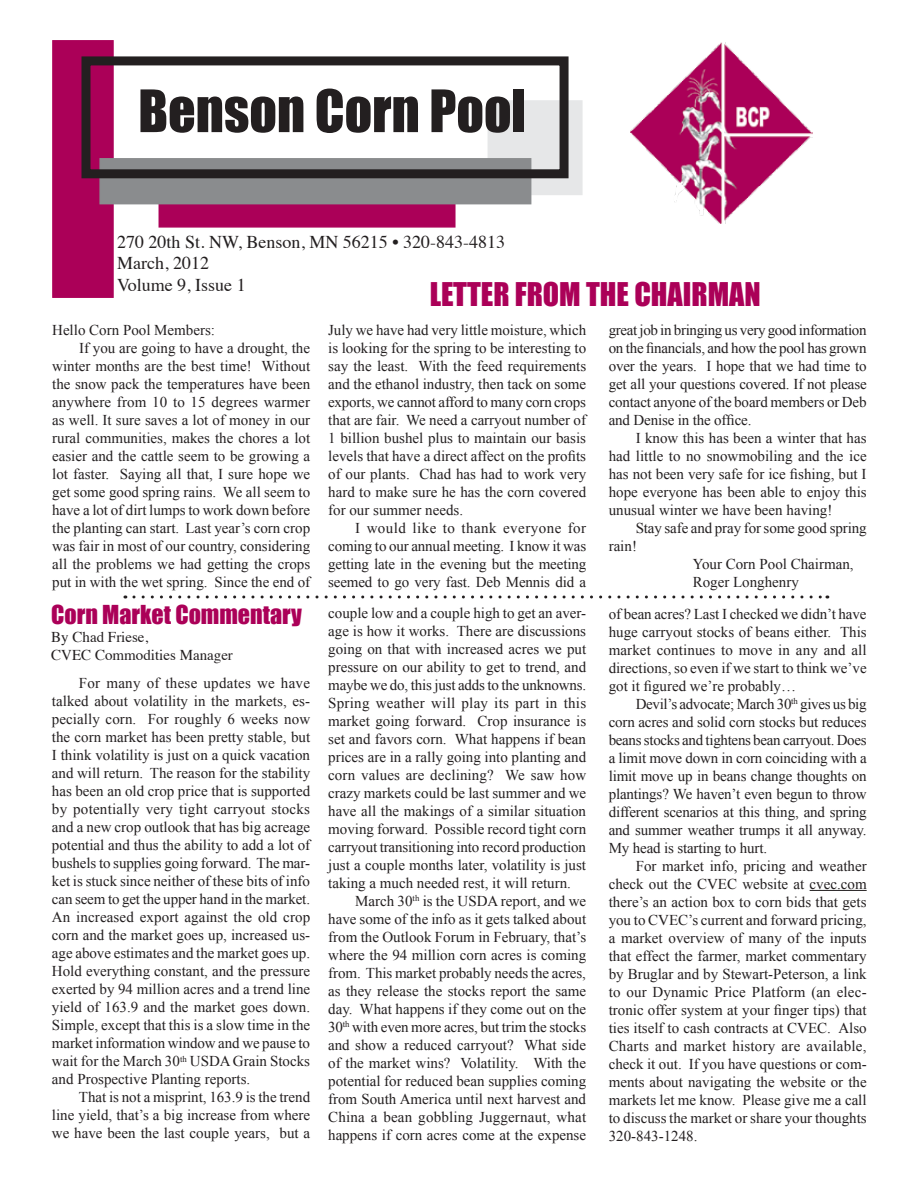
<style>
.page{position:relative;width:918px;height:1188px;background:#fff}
.page>*{position:absolute;margin:0;border:0;box-sizing:border-box;transform-origin:0 0}
.t1{font:54px "Impact";color:#231f20}
.t2{font:30px "Impact";color:#ab0058}
.t3{font:24px "Impact";color:#ab0058}
.t4{font:18px/21.6px "Times";color:#231f20}
.t5{font:15px/18px "Times New Roman";color:#231f20;text-align:justify}
.t6{font:15px/18px "Times";color:#231f20}
</style>
<div class="page">
<img style="left:630px;top:42px;width:182px;height:181px">
<div style="left:52px;top:40px;width:62px;height:258px;background:#ab0058;border:2px solid #ab0058"></div>
<div style="left:159px;top:160px;width:297px;height:68px;background:#ab0058;border:2px solid #ab0058"></div>
<div style="left:488px;top:100px;width:95px;height:95px;background:#e6e7e8"></div>
<div style="left:99px;top:158px;width:432px;height:46px;background:#8a8c8e"></div>
<div style="left:82px;top:56px;width:487px;height:122px;border:9px solid #231f20"></div>
<svg style="left:134px;top:596px;width:694px;height:2px"></svg>
<hr style="left:810px;top:890px;width:57px;height:1px;background:#231f20">
<h1 class="t1" style="left:138px;top:69px;width:390px">Benson Corn Pool</h1>
<p class="t4" style="left:117px;top:229px;width:390px">270 20th St. NW, Benson, MN 56215 • 320-843-4813<br>March, 2012<br>Volume 9, Issue 1</p>
<h2 class="t2" style="left:430px;top:271px;width:332px">Letter from the chairman</h2>
<p class="t5" style="left:52px;top:320px;width:164px">Hello Corn Pool Members:</p>
<p class="t5" style="left:79px;top:338px;width:232px">If you are going to have a drought, the</p>
<p class="t5" style="left:52px;top:356px;width:260px">winter months are the best time! Without</p>
<p class="t5" style="left:52px;top:374px;width:260px">the snow pack the temperatures have been</p>
<p class="t5" style="left:52px;top:392px;width:259px">anywhere from 10 to 15 degrees warmer</p>
<p class="t5" style="left:52px;top:410px;width:260px">as well. It sure saves a lot of money in our</p>
<p class="t5" style="left:52px;top:428px;width:260px">rural communities, makes the chores a lot</p>
<p class="t5" style="left:52px;top:446px;width:259px">easier and the cattle seem to be growing a</p>
<p class="t5" style="left:52px;top:464px;width:259px">lot faster. Saying all that, I sure hope we</p>
<p class="t5" style="left:52px;top:482px;width:260px">get some good spring rains. We all seem to</p>
<p class="t5" style="left:52px;top:500px;width:259px">have a lot of dirt lumps to work down before</p>
<p class="t5" style="left:52px;top:518px;width:259px">the planting can start. Last year’s corn crop</p>
<p class="t5" style="left:52px;top:536px;width:260px">was fair in most of our country, considering</p>
<p class="t5" style="left:52px;top:554px;width:259px">all the problems we had getting the crops</p>
<p class="t5" style="left:52px;top:572px;width:260px">put in with the wet spring. Since the end of</p>
<h3 class="t3" style="left:51px;top:596px;width:252px">Corn Market Commentary</h3>
<p class="t6" style="left:51px;top:627px;width:183px">By Chad Friese,<br>CVEC Commodities Manager</p>
<p class="t5" style="left:52px;top:674px;width:260px;text-indent:27px">For many of these updates we have talked about volatility in the markets, es&shy;pecially corn. For roughly 6 weeks now the corn market has been pretty stable, but I think volatility is just on a quick vacation and will return. The reason for the stability has been an old crop price that is supported by potentially very tight carryout stocks and a new crop outlook that has big acreage potential and thus the ability to add a lot of bushels to supplies going forward. The mar&shy;ket is stuck since neither of these bits of info can seem to get the upper hand in the market.<br>An increased export against the old crop corn and the market goes up, increased us&shy;age above estimates and the market goes up.<br>Hold everything constant, and the pressure exerted by 94 million acres and a trend line yield of 163.9 and the market goes down.<br>Simple, except that this is a slow time in the market information window and we pause to wait for the March 30<sup>th</sup> USDA Grain Stocks and Prospective Planting reports.</p>
<p class="t5" style="left:52px;top:1088px;width:260px;text-indent:27px">That is not a misprint, 163.9 is the trend line yield, that’s a big increase from where we have been the last couple years, but a</p>
<p class="t5" style="left:328px;top:321px;width:260px">July we have had very little moisture, which is looking for the spring to be interesting to say the least. With the feed requirements and the ethanol industry, then tack on some exports, we cannot afford to many corn crops that are fair. We need a carryout number of 1 billion bushel plus to maintain our basis levels that have a direct affect on the profits of our plants. Chad has had to work very hard to make sure he has the corn covered for our summer needs.</p>
<p class="t5" style="left:328px;top:519px;width:260px;text-indent:27px">I would like to thank everyone for coming to our annual meeting. I know it was getting late in the evening but the meeting seemed to go very fast. Deb Mennis did a</p>
<p class="t5" style="left:328px;top:604px;width:260px">couple low and a couple high to get an aver&shy;age is how it works. There are discussions going on that with increased acres we put pressure on our ability to get to trend, and maybe we do, this just adds to the unknowns.<br>Spring weather will play its part in this market going forward. Crop insurance is set and favors corn. What happens if bean prices are in a rally going into planting and corn values are declining? We saw how crazy markets could be last summer and we have all the makings of a similar situation moving forward. Possible record tight corn carryout transitioning into record production just a couple months later, volatility is just taking a much needed rest, it will return.</p>
<p class="t5" style="left:328px;top:892px;width:260px;text-indent:27px">March 30<sup>th</sup> is the USDA report, and we have some of the info as it gets talked about from the Outlook Forum in February, that’s where the 94 million corn acres is coming from. This market probably needs the acres, as they release the stocks report the same day. What happens if they come out on the 30<sup>th</sup> with even more acres, but trim the stocks and show a reduced carryout? What side of the market wins? Volatility. With the potential for reduced bean supplies coming from South America until next harvest and China a bean gobbling Juggernaut, what happens if corn acres come at the expense</p>
<p class="t5" style="left:609px;top:321px;width:260px">great job in bringing us very good information on the financials, and how the pool has grown over the years. I hope that we had time to get all your questions covered. If not please contact anyone of the board members or Deb and Denise in the office.</p>
<p class="t5" style="left:609px;top:429px;width:260px;text-indent:27px">I know this has been a winter that has had little to no snowmobiling and the ice has not been very safe for ice fishing, but I hope everyone has been able to enjoy this unusual winter we have been having!</p>
<p class="t5" style="left:636px;top:519px;width:232px">Stay safe and pray for some good spring</p>
<p class="t5" style="left:609px;top:537px;width:30px">rain!</p>
<p class="t5" style="left:693px;top:555px;width:162px">Your Corn Pool Chairman,</p>
<p class="t5" style="left:693px;top:573px;width:108px">Roger Longhenry</p>
<p class="t5" style="left:609px;top:605px;width:260px">of bean acres? Last I checked we didn’t have huge carryout stocks of beans either. This market continues to move in any and all directions, so even if we start to think we’ve got it figured we’re probably…</p>
<p class="t5" style="left:609px;top:695px;width:260px;text-indent:27px">Devil’s advocate; March 30<sup>th</sup> gives us big corn acres and solid corn stocks but reduces beans stocks and tightens bean carryout. Does a limit move down in corn coinciding with a limit move up in beans change thoughts on plantings? We haven’t even begun to throw different scenarios at this thing, and spring and summer weather trumps it all anyway.<br>My head is starting to hurt.</p>
<p class="t5" style="left:609px;top:857px;width:260px;text-indent:27px">For market info, pricing and weather check out the CVEC website at cvec.com there’s an action box to corn bids that gets you to CVEC’s current and forward pricing, a market overview of many of the inputs that effect the farmer, market commentary by Bruglar and by Stewart-Peterson, a link to our Dynamic Price Platform (an elec&shy;tronic offer system at your finger tips) that ties itself to cash contracts at CVEC. Also Charts and market history are available, check it out. If you have questions or com&shy;ments about navigating the website or the markets let me know. Please give me a call to discuss the market or share your thoughts 320-843-1248.</p>
</div>
